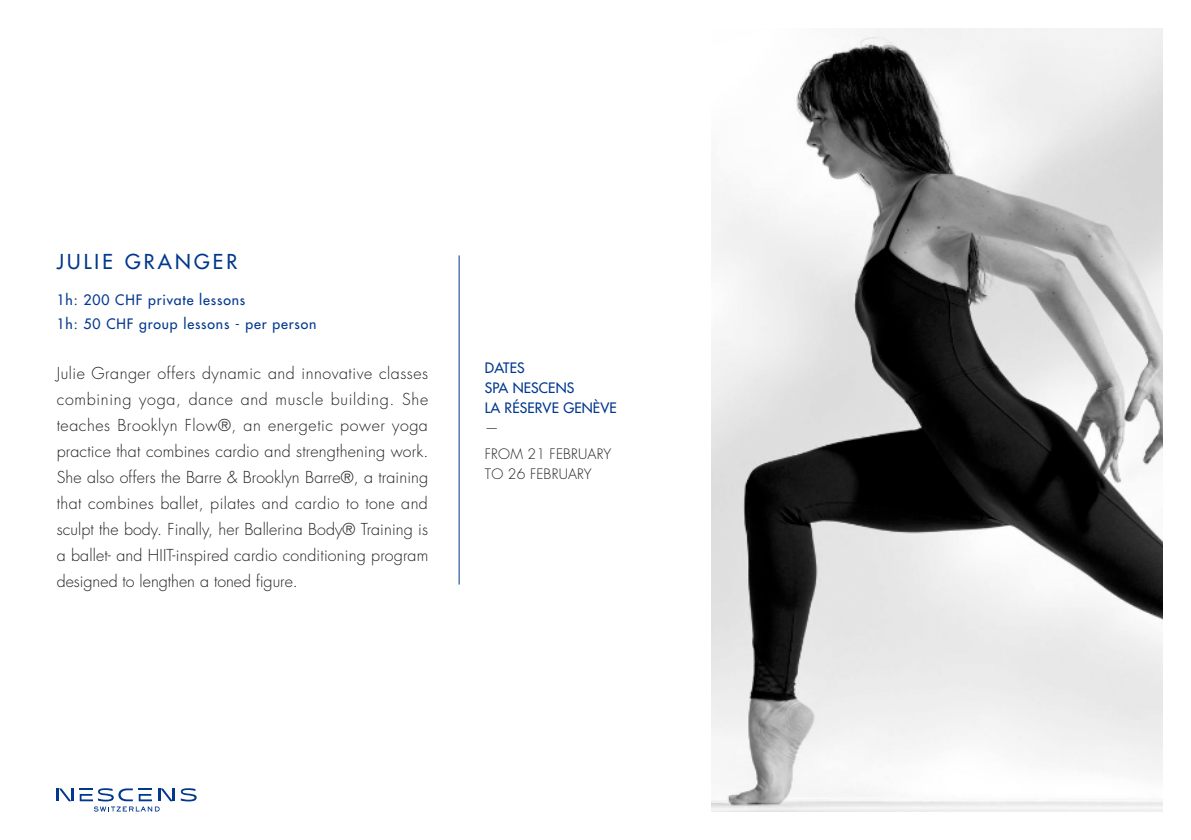
<style>
.page{position:relative;width:1191px;height:840px;background:#fff}
.page>*{position:absolute;margin:0;border:0;box-sizing:border-box;transform-origin:0 0}
.t1{font:500 20px "Futura Std";letter-spacing:.16em;color:#00388e}
.t2{font:300 16px/26px "Futura Std";color:#231f20;text-align:justify}
.t3{font:500 14px "Futura Std";letter-spacing:.06em;color:#00388e}
.t4{font:300 14px "Futura Std";letter-spacing:.01em;color:#231f20}
.t5{font:500 14px "Futura Std";letter-spacing:.01em;color:#00388e}
</style>
<div class="page">
<svg style="left:57px;top:788px;width:16px;height:12px"></svg>
<svg style="left:181px;top:788px;width:16px;height:13px"></svg>
<svg style="left:80px;top:788px;width:95px;height:23px"></svg>
<img style="left:711px;top:28px;width:451px;height:783px">
<hr style="left:459px;top:255px;width:1px;height:329px;background:#00388e">
<p class="t1" style="left:57px;top:249px;width:182px">JULIE GRANGER</p>
<p class="t3" style="left:57px;top:291px;width:190px">1h: 200 CHF private lessons</p>
<p class="t3" style="left:57px;top:315px;width:261px">1h: 50 CHF group lessons - per person</p>
<p class="t2" style="left:57px;top:360px;width:373px">Julie Granger offers dynamic and innovative classes combining yoga, dance and muscle building. She teaches Brooklyn Flow®, an energetic power yoga practice that combines cardio and strengthening work.<br>She also offers the Barre &amp; Brooklyn Barre®, a training that combines ballet, pilates and cardio to tone and sculpt the body. Finally, her Ballerina Body® Training is a ballet- and HIIT-inspired cardio conditioning program designed to lengthen a toned figure.</p>
<p class="t3" style="left:485px;top:358px;width:41px">DATES</p>
<p class="t5" style="left:485px;top:378px;width:91px">SPA NESCENS</p>
<p class="t5" style="left:485px;top:398px;width:133px">LA RÉSERVE GENÈVE</p>
<p class="t4" style="left:485px;top:419px;width:15px">—</p>
<p class="t4" style="left:485px;top:445px;width:128px">FROM 21 FEBRUARY</p>
<p class="t4" style="left:485px;top:465px;width:108px">TO 26 FEBRUARY</p>
</div>
